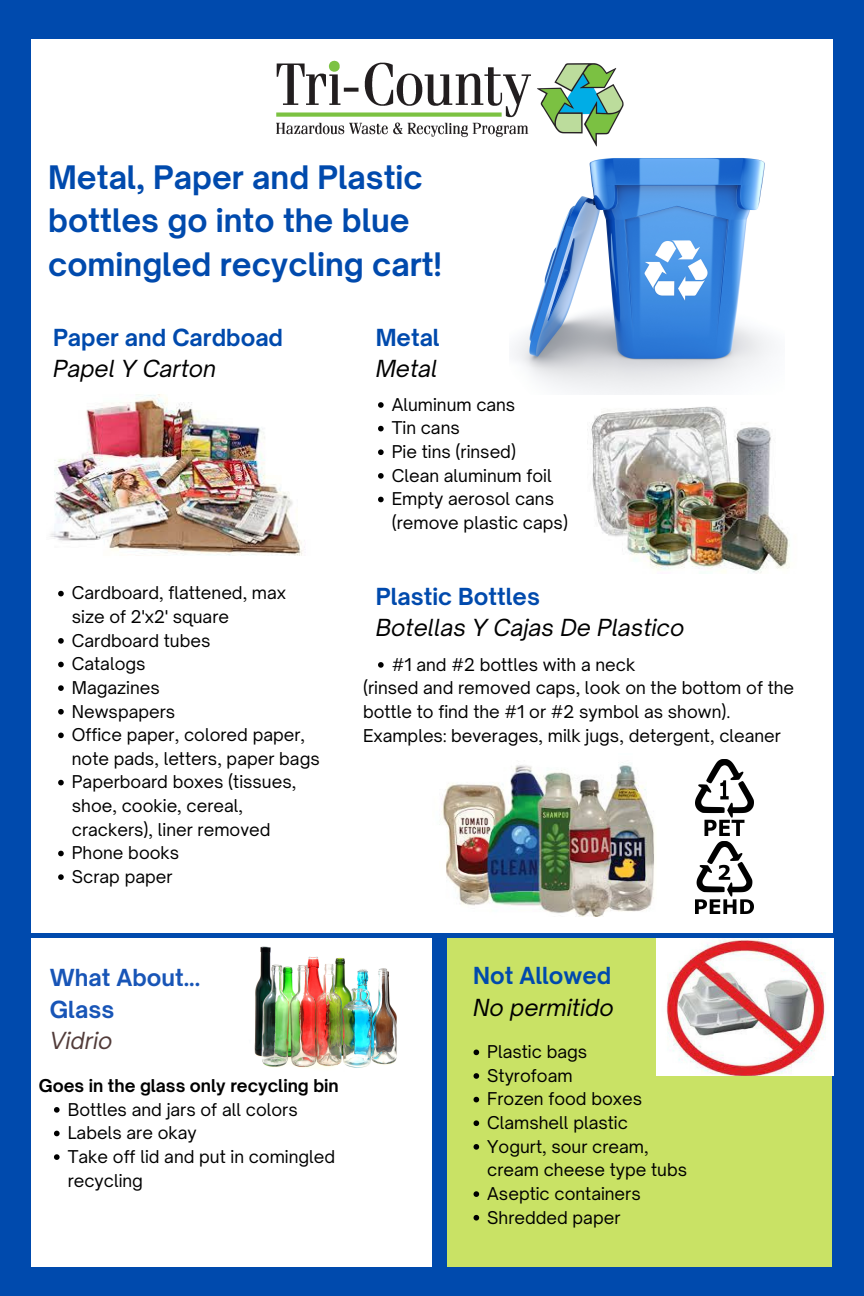
<style>
.page{position:relative;width:864px;height:1296px;background:#004aad}
.page>*{position:absolute;margin:0;border:0;box-sizing:border-box;transform-origin:0 0}
.t1{font:700 31px/43.1px "Open Sauce One";color:#004aad}
.t2{font:italic 22.5px "Open Sauce One";color:#000}
.t3{font:700 22.5px "Open Sauce One";color:#004aad}
.t4{font:700 22.5px/31.5px "Open Sauce One";color:#1855b7}
.t5{font:italic 22.5px "Open Sauce One";color:#523c3a}
.t6{font:16.9px/23.6px "Open Sauce One";color:#000}
.t7{font:700 16.9px "Open Sauce One";color:#000}
</style>
<div class="page">
<div style="left:31px;top:39px;width:802px;height:893px;background:#fff"></div>
<div style="left:31px;top:939px;width:401px;height:328px;background:#fff"></div>
<div style="left:447px;top:939px;width:385px;height:328px;background:#c9e265"></div>
<img style="left:514px;top:157px;width:258px;height:237px">
<img style="left:50px;top:394px;width:253px;height:162px">
<img style="left:591px;top:406px;width:199px;height:167px">
<img style="left:440px;top:762px;width:215px;height:154px">
<img style="left:276px;top:60px;width:348px;height:87px">
<img style="left:254px;top:946px;width:143px;height:122px">
<img style="left:656px;top:939px;width:177px;height:137px">
<img style="left:696px;top:842px;width:58px;height:71px">
<img style="left:696px;top:760px;width:58px;height:75px">
<svg style="left:58px;top:591px;width:6px;height:5px"></svg>
<svg style="left:58px;top:638px;width:6px;height:6px"></svg>
<svg style="left:58px;top:662px;width:6px;height:5px"></svg>
<svg style="left:58px;top:685px;width:6px;height:6px"></svg>
<svg style="left:58px;top:709px;width:6px;height:6px"></svg>
<svg style="left:58px;top:733px;width:6px;height:5px"></svg>
<svg style="left:58px;top:780px;width:6px;height:5px"></svg>
<svg style="left:58px;top:851px;width:6px;height:5px"></svg>
<svg style="left:58px;top:874px;width:6px;height:6px"></svg>
<svg style="left:54px;top:1107px;width:6px;height:6px"></svg>
<svg style="left:54px;top:1131px;width:6px;height:5px"></svg>
<svg style="left:54px;top:1154px;width:6px;height:6px"></svg>
<svg style="left:474px;top:1050px;width:5px;height:5px"></svg>
<svg style="left:474px;top:1073px;width:5px;height:6px"></svg>
<svg style="left:474px;top:1097px;width:5px;height:5px"></svg>
<svg style="left:474px;top:1120px;width:5px;height:6px"></svg>
<svg style="left:474px;top:1144px;width:5px;height:6px"></svg>
<svg style="left:474px;top:1191px;width:5px;height:6px"></svg>
<svg style="left:474px;top:1215px;width:5px;height:6px"></svg>
<svg style="left:378px;top:402px;width:6px;height:6px"></svg>
<svg style="left:378px;top:426px;width:6px;height:5px"></svg>
<svg style="left:378px;top:449px;width:6px;height:6px"></svg>
<svg style="left:378px;top:473px;width:6px;height:6px"></svg>
<svg style="left:378px;top:497px;width:6px;height:5px"></svg>
<svg style="left:378px;top:662px;width:6px;height:6px"></svg>
<h1 class="t1" style="left:48px;top:156px;width:396px">Metal, Paper and Plastic bottles go into the blue comingled recycling cart!</h1>
<h2 class="t3" style="left:53px;top:323px;width:232px">Paper and Cardboad</h2>
<h2 class="t2" style="left:53px;top:355px;width:165px">Papel Y Carton</h2>
<p class="t6" style="left:72px;top:581px;width:250px">Cardboard, flattened, max size of 2'x2' square<br>Cardboard tubes<br>Catalogs<br>Magazines<br>Newspapers<br>Office paper, colored paper, note pads, letters, paper bags<br>Paperboard boxes (tissues, shoe, cookie, cereal, crackers), liner removed<br>Phone books<br>Scrap paper</p>
<h2 class="t3" style="left:376px;top:323px;width:66px">Metal</h2>
<h2 class="t2" style="left:376px;top:355px;width:63px">Metal</h2>
<p class="t6" style="left:392px;top:393px;width:178px">Aluminum cans<br>Tin cans<br>Pie tins (rinsed)<br>Clean aluminum foil<br>Empty aerosol cans (remove plastic caps)</p>
<h2 class="t3" style="left:376px;top:582px;width:166px">Plastic Bottles</h2>
<h2 class="t2" style="left:376px;top:614px;width:310px">Botellas Y Cajas De Plastico</h2>
<p class="t6" style="left:363px;top:652px;width:433px;text-indent:29px">#1 and #2 bottles with a neck<br>(rinsed and removed caps, look on the bottom of the bottle to find the #1 or #2 symbol as shown).<br>Examples: beverages, milk jugs, detergent, cleaner</p>
<h2 class="t4" style="left:50px;top:962px;width:152px">What About...<br>Glass</h2>
<h2 class="t5" style="left:50px;top:1027px;width:64px">Vidrio</h2>
<p class="t7" style="left:39px;top:1075px;width:301px">Goes in the glass only recycling bin</p>
<p class="t6" style="left:68px;top:1097px;width:269px">Bottles and jars of all colors<br>Labels are okay<br>Take off lid and put in comingled recycling</p>
<h2 class="t3" style="left:473px;top:962px;width:140px">Not Allowed</h2>
<h2 class="t2" style="left:473px;top:993px;width:142px">No permitido</h2>
<p class="t6" style="left:487px;top:1040px;width:201px">Plastic bags<br>Styrofoam<br>Frozen food boxes<br>Clamshell plastic<br>Yogurt, sour cream, cream cheese type tubs<br>Aseptic containers<br>Shredded paper</p>
</div>
